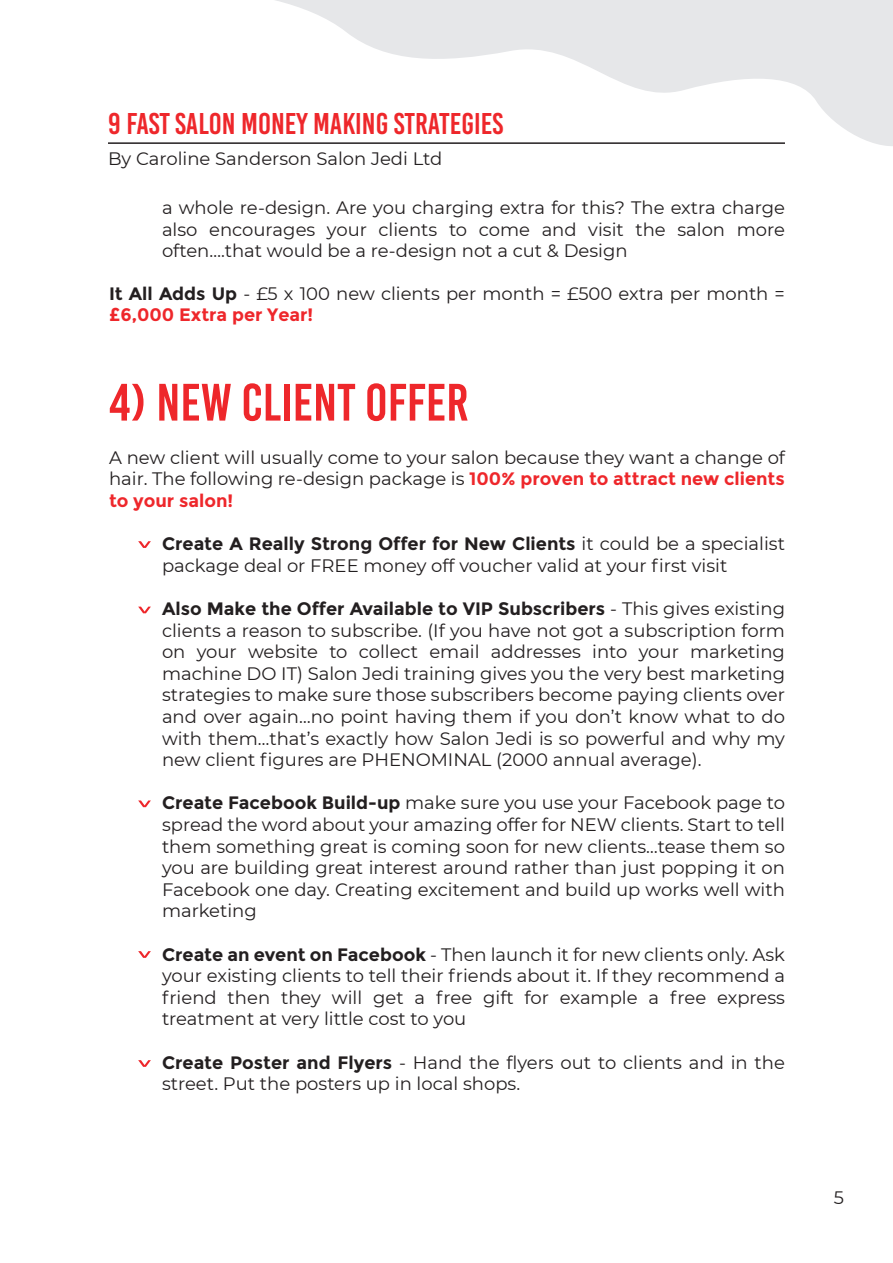
<style>
.page{position:relative;width:893px;height:1263px;background:#fff}
.page>*{position:absolute;margin:0;border:0;box-sizing:border-box;transform-origin:0 0}
.t1{font:52.5px "Bebas Kai";color:#ee272b}
.t2{font:30px "Bebas Kai";color:#ee272b}
.t3{font:18px/21.6px "Montserrat";color:#231f20;text-align:justify}
.s1{font-weight:700}
.s2{font-weight:700;color:#ee272b}
</style>
<div class="page">
<svg style="left:108px;top:0;width:785px;height:146px"></svg>
<svg style="left:138px;top:1060px;width:13px;height:7px"></svg>
<svg style="left:138px;top:951px;width:13px;height:7px"></svg>
<svg style="left:138px;top:800px;width:13px;height:7px"></svg>
<svg style="left:138px;top:607px;width:13px;height:6px"></svg>
<svg style="left:138px;top:541px;width:13px;height:7px"></svg>
<h2 class="t2" style="left:108px;top:107px;width:397px">9 FAST SALON MONEY MAKING STRATEGIES</h2>
<p class="t3" style="left:108px;top:147px;width:336px">By Caroline Sanderson Salon Jedi Ltd</p>
<p class="t3" style="left:162px;top:196px;width:625px">a whole re-design. Are you charging extra for this? The extra charge also encourages your clients to come and visit the salon more often….that would be a re-design not a cut &amp; Design</p>
<p class="t3" style="left:109px;top:282px;width:677px"><span class="s1">It All Adds Up</span> - £5 x 100 new clients per month = £500 extra per month = <span class="s2">£6,000 Extra per Year!</span></p>
<h1 class="t1" style="left:109px;top:374px;width:361px">4) NEW CLIENT OFFER</h1>
<p class="t3" style="left:109px;top:446px;width:677px">A new client will usually come to your salon because they want a change of hair. The following re-design package is <span class="s2">100% proven to attract new clients to your salon!</span></p>
<p class="t3" style="left:162px;top:532px;width:624px"><span class="s1">Create A Really Strong Offer for New Clients</span> it could be a specialist package deal or FREE money off voucher valid at your first visit</p>
<p class="t3" style="left:162px;top:597px;width:625px"><span class="s1">Also Make the Offer Available to VIP Subscribers</span> - This gives existing clients a reason to subscribe. (If you have not got a subscription form on your website to collect email addresses into your marketing machine DO IT) Salon Jedi training gives you the very best marketing strategies to make sure those subscribers become paying clients over and over again…no point having them if you don’t know what to do with them…that’s exactly how Salon Jedi is so powerful and why my new client figures are PHENOMINAL (2000 annual average).</p>
<p class="t3" style="left:162px;top:792px;width:624px"><span class="s1">Create Facebook Build-up</span> make sure you use your Facebook page to spread the word about your amazing offer for NEW clients. Start to tell them something great is coming soon for new clients…tease them so you are building great interest around rather than just popping it on Facebook one day. Creating excitement and build up works well with marketing</p>
<p class="t3" style="left:162px;top:943px;width:625px"><span class="s1">Create an event on Facebook</span> - Then launch it for new clients only. Ask your existing clients to tell their friends about it. If they recommend a friend then they will get a free gift for example a free express treatment at very little cost to you</p>
<p class="t3" style="left:162px;top:1051px;width:624px"><span class="s1">Create Poster and Flyers</span> - Hand the flyers out to clients and in the street. Put the posters up in local shops.</p>
<p class="t3" style="left:834px;top:1186px;width:12px">5</p>
</div>
